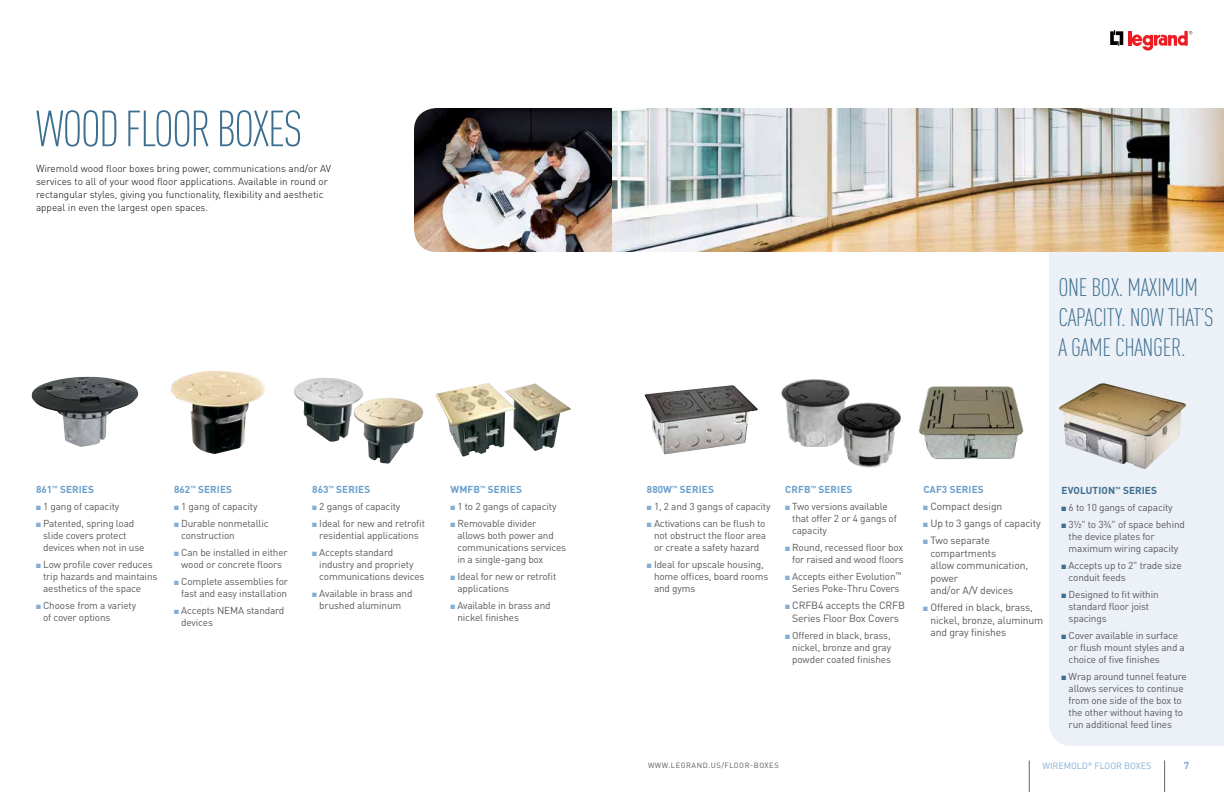
<style>
.page{position:relative;width:1224px;height:792px;background:#fff}
.page>*{position:absolute;margin:0;border:0;box-sizing:border-box;transform-origin:0 0}
.t1{font:300 condensed 50px "DIN Pro";letter-spacing:-.04em;color:#3b6e8f}
.t2{font:300 condensed 25px/30px "DIN Pro";letter-spacing:-.015em;color:#3b6e8f}
.t3{font:10.4px/12.5px "DIN Pro";letter-spacing:-.015em;color:#58595b}
.t4{font:10px/12px "DIN Pro";letter-spacing:-.015em;color:#58595b}
.t5{font:300 10px/13px "DIN Pro";color:#000}
.t6{font:700 10px "DIN Pro";letter-spacing:.01em;color:#699fcc}
.t7{font:700 10px "DIN Pro";letter-spacing:.01em;color:#3b6e8f}
.t8{font:700 10px "DIN Pro";color:#85aed4}
.t9{font:9px "DIN Pro";letter-spacing:-.005em;color:#85aed4}
.t10{font:7.5px "DIN Pro";letter-spacing:.07em;color:#58595b}
.s1{color:#85aed4}
.s2{color:#3b6e8f}
</style>
<div class="page">
<div style="left:1049px;top:252px;width:175px;height:494px;background:#ecf0f7"></div>
<img style="left:414px;top:108px;width:810px;height:144px">
<img style="left:645px;top:385px;width:113px;height:69px">
<img style="left:1059px;top:383px;width:127px;height:86px">
<hr style="left:1029px;top:760px;width:1px;height:32px;background:#636466">
<hr style="left:1164px;top:760px;width:1px;height:32px;background:#636466">
<svg style="left:1110px;top:30px;width:13px;height:16px"></svg>
<hr style="left:1128px;top:31px;width:3px;height:15px;background:#ed1d24">
<svg style="left:1132px;top:31px;width:60px;height:20px"></svg>
<img style="left:781px;top:379px;width:120px;height:89px">
<img style="left:294px;top:378px;width:129px;height:86px">
<img style="left:435px;top:383px;width:136px;height:74px">
<img style="left:31px;top:377px;width:107px;height:70px">
<img style="left:171px;top:371px;width:95px;height:83px">
<img style="left:918px;top:386px;width:106px;height:74px">
<h1 class="t1" style="left:36px;top:100px;width:268px">WOOD FLOOR BOXES</h1>
<p class="t5" style="left:36px;top:162px;width:297px">Wiremold wood floor boxes bring power, communications and/or AV services to all of your wood floor applications. Available in round or rectangular styles, giving you functionality, flexibility and aesthetic appeal in even the largest open spaces.</p>
<p class="t6" style="left:36px;top:483px;width:60px">861<sup>™</sup> SERIES</p>
<p class="t4" style="left:36px;top:500px;width:85px"><span class="s1">■</span> 1 gang of capacity</p>
<p class="t4" style="left:43px;top:517px;width:103px;text-indent:-7px"><span class="s1">■</span> Patented, spring load slide covers protect devices when not in use</p>
<p class="t4" style="left:43px;top:558px;width:116px;text-indent:-7px"><span class="s1">■</span> Low profile cover reduces trip hazards and maintains aesthetics of the space</p>
<p class="t4" style="left:43px;top:599px;width:95px;text-indent:-7px"><span class="s1">■</span> Choose from a variety of cover options</p>
<p class="t6" style="left:174px;top:483px;width:60px">862<sup>™</sup> SERIES</p>
<p class="t4" style="left:174px;top:500px;width:85px"><span class="s1">■</span> 1 gang of capacity</p>
<p class="t4" style="left:181px;top:517px;width:89px;text-indent:-7px"><span class="s1">■</span> Durable nonmetallic construction</p>
<p class="t4" style="left:174px;top:546px;width:115px;text-align:center"><span class="s1">■</span> Can be installed in either wood or concrete floors</p>
<p class="t4" style="left:174px;top:575px;width:116px;text-align:right"><span class="s1">■</span> Complete assemblies for fast and easy installation</p>
<p class="t4" style="left:181px;top:604px;width:105px;text-indent:-7px"><span class="s1">■</span> Accepts NEMA standard devices</p>
<p class="t6" style="left:312px;top:483px;width:60px">863<sup>™</sup> SERIES</p>
<p class="t4" style="left:312px;top:500px;width:90px"><span class="s1">■</span> 2 gangs of capacity</p>
<p class="t4" style="left:312px;top:517px;width:114px;text-align:center"><span class="s1">■</span> Ideal for new and retrofit residential applications</p>
<p class="t4" style="left:319px;top:546px;width:107px;text-indent:-7px"><span class="s1">■</span> Accepts standard industry and propriety communications devices</p>
<p class="t4" style="left:312px;top:587px;width:102px;text-align:center"><span class="s1">■</span> Available in brass and brushed aluminum</p>
<p class="t6" style="left:450px;top:483px;width:73px">WMFB<sup>™</sup> SERIES</p>
<p class="t4" style="left:450px;top:500px;width:108px"><span class="s1">■</span> 1 to 2 gangs of capacity</p>
<p class="t4" style="left:457px;top:517px;width:110px;text-indent:-7px"><span class="s1">■</span> Removable divider allows both power and communications services in a single-gang box</p>
<p class="t4" style="left:457px;top:570px;width:100px;text-indent:-7px"><span class="s1">■</span> Ideal for new or retrofit applications</p>
<p class="t4" style="left:457px;top:599px;width:95px;text-indent:-7px"><span class="s1">■</span> Available in brass and nickel finishes</p>
<h2 class="t2" style="left:1058px;top:272px;width:157px">ONE BOX. MAXIMUM<br>CAPACITY. NOW THAT’S<br>A GAME CHANGER.</h2>
<p class="t6" style="left:647px;top:483px;width:69px">880W<sup>™</sup> SERIES</p>
<p class="t4" style="left:647px;top:500px;width:125px"><span class="s1">■</span> 1, 2 and 3 gangs of capacity</p>
<p class="t4" style="left:654px;top:517px;width:114px;text-align:justify;text-indent:-7px"><span class="s1">■</span> Activations can be flush to not obstruct the floor area or create a safety hazard</p>
<p class="t4" style="left:654px;top:558px;width:116px;text-indent:-7px"><span class="s1">■</span> Ideal for upscale housing, home offices, board rooms and gyms</p>
<p class="t6" style="left:785px;top:483px;width:69px">CRFB<sup>™</sup> SERIES</p>
<p class="t4" style="left:792px;top:500px;width:106px;text-indent:-7px"><span class="s1">■</span> Two versions available that offer 2 or 4 gangs of capacity</p>
<p class="t4" style="left:785px;top:541px;width:120px;text-align:right"><span class="s1">■</span> Round, recessed floor box for raised and wood floors</p>
<p class="t4" style="left:785px;top:570px;width:118px;text-align:center"><span class="s1">■</span> Accepts either Evolution<sup>™<br></sup>Series Poke-Thru Covers</p>
<p class="t3" style="left:785px;top:599px;width:121px;text-align:center"><span class="s1">■</span> CRFB4 accepts the CRFB<br>Series Floor Box Covers</p>
<p class="t4" style="left:792px;top:629px;width:101px;text-align:justify;text-indent:-7px"><span class="s1">■</span> Offered in black, brass, nickel, bronze and gray powder coated finishes</p>
<p class="t10" style="left:648px;top:761px;width:132px">WWW.LEGRAND.US/FLOOR-BOXES</p>
<p class="t6" style="left:923px;top:483px;width:62px">CAF3 SERIES</p>
<p class="t3" style="left:923px;top:500px;width:81px"><span class="s1">■</span> Compact design</p>
<p class="t3" style="left:923px;top:517px;width:119px"><span class="s1">■</span> Up to 3 gangs of capacity</p>
<p class="t3" style="left:930px;top:534px;width:99px;text-indent:-7px"><span class="s1">■</span> Two separate compartments<br>allow communication, power<br>and/or A/V devices</p>
<p class="t3" style="left:930px;top:601px;width:115px;text-indent:-7px"><span class="s1">■</span> Offered in black, brass, nickel, bronze, aluminum and gray finishes</p>
<p class="t7" style="left:1062px;top:484px;width:97px">EVOLUTION<sup>™</sup> SERIES</p>
<p class="t4" style="left:1062px;top:501px;width:113px"><span class="s2">■</span> 6 to 10 gangs of capacity</p>
<p class="t4" style="left:1069px;top:518px;width:118px;text-indent:-7px"><span class="s2">■</span> 31/2" to 33/4" of space behind the device plates for maximum wiring capacity</p>
<p class="t4" style="left:1069px;top:559px;width:115px;text-indent:-7px"><span class="s2">■</span> Accepts up to 2" trade size conduit feeds</p>
<p class="t4" style="left:1069px;top:588px;width:92px;text-indent:-7px"><span class="s2">■</span> Designed to fit within standard floor joist spacings</p>
<p class="t4" style="left:1069px;top:629px;width:118px;text-indent:-7px"><span class="s2">■</span> Cover available in surface or flush mount styles and a choice of five finishes</p>
<p class="t4" style="left:1069px;top:670px;width:120px;text-indent:-7px"><span class="s2">■</span> Wrap around tunnel feature allows services to continue from one side of the box to the other without having to run additional feed lines</p>
<p class="t9" style="left:1042px;top:760px;width:111px">WIREMOLD<sup>®</sup> FLOOR BOXES</p>
<p class="t8" style="left:1184px;top:759px;width:7px">7</p>
</div>
